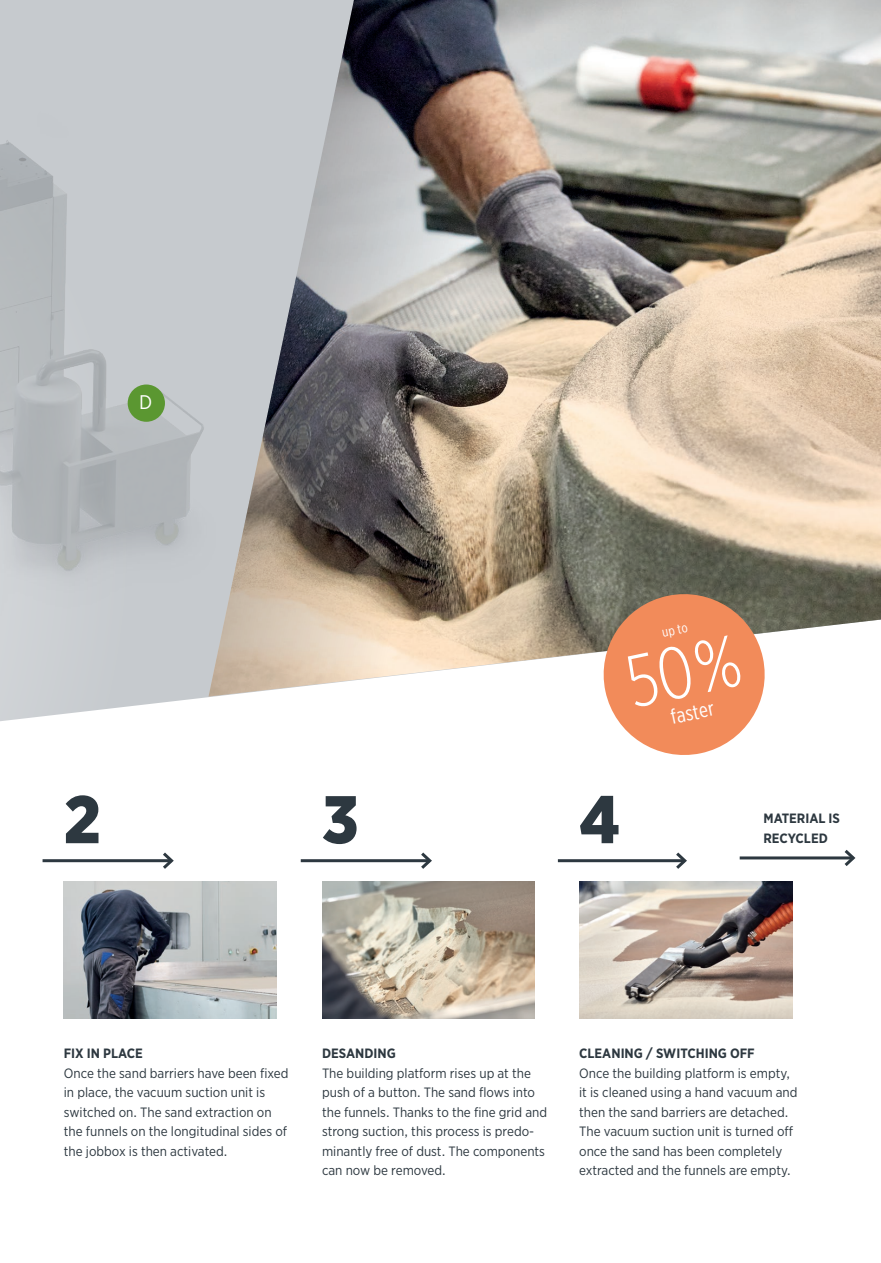
<style>
.page{position:relative;width:881px;height:1263px;background:#fff}
.page>*{position:absolute;margin:0;border:0;box-sizing:border-box;transform-origin:0 0}
.t1{font:900 67.2px "Gotham Narrow";color:#2d3840}
.t2{font:21px "Gotham X Narrow";color:#fff}
.t3{font:19.65px "Gotham Narrow";color:#fff}
.t4{font:13.5px/19.5px "Gotham Narrow";color:#2d3840}
.t5{font:700 13.5px/19.5px "Gotham Narrow";color:#2d3840}
.t6{font:13.5px "Gotham X Narrow";color:#fff}
</style>
<div class="page">
<img style="left:64px;top:881px;width:212px;height:137px">
<img style="left:579px;top:881px;width:213px;height:137px">
<img style="left:322px;top:881px;width:212px;height:137px">
<hr style="left:739px;top:856px;width:113px;height:3px;background:#2d3840">
<svg style="left:841px;top:850px;width:15px;height:16px"></svg>
<hr style="left:43px;top:859px;width:128px;height:3px;background:#2d3840">
<svg style="left:160px;top:852px;width:14px;height:17px"></svg>
<hr style="left:300px;top:859px;width:129px;height:3px;background:#2d3840">
<svg style="left:418px;top:852px;width:14px;height:17px"></svg>
<hr style="left:557px;top:859px;width:127px;height:3px;background:#2d3840">
<svg style="left:672px;top:852px;width:15px;height:17px"></svg>
<img style="left:366px;top:0;width:514px;height:679px">
<img style="left:0;top:0;width:366px;height:721px">
<div style="left:128px;top:384px;width:37px;height:38px;background:#5b9731;border-radius:50%"></div>
<svg style="left:596px;top:587px;width:175px;height:168px;background:#de9874"></svg>
<h3 class="t3" style="left:139px;top:390px;width:15px">D</h3>
<h1 class="t1" style="left:64px;top:775px;width:38px">2</h1>
<h1 class="t1" style="left:322px;top:775px;width:38px">3</h1>
<h1 class="t1" style="left:579px;top:775px;width:42px">4</h1>
<p class="t6" style="left:660px;top:625px;width:27px;rotate:-12deg">up to</p>
<h2 class="t2" style="left:668px;top:705px;width:46px;rotate:-12deg">faster</h2>
<p class="t5" style="left:763px;top:809px;width:78px">MATERIAL IS<br>RECYCLED</p>
<p class="t5" style="left:64px;top:1044px;width:80px">FIX IN PLACE</p>
<p class="t4" style="left:64px;top:1063px;width:226px">Once the sand barriers have been fixed in place, the vacuum suction unit is switched on. The sand extraction on the funnels on the longitudinal sides of the jobbox is then activated.</p>
<p class="t5" style="left:322px;top:1044px;width:75px">DESANDING</p>
<p class="t4" style="left:322px;top:1063px;width:226px">The building platform rises up at the push of a button. The sand flows into the funnels. Thanks to the fine grid and strong suction, this process is predo&shy;minantly free of dust. The components can now be removed.</p>
<p class="t5" style="left:579px;top:1044px;width:177px">CLEANING / SWITCHING OFF</p>
<p class="t4" style="left:579px;top:1063px;width:220px">Once the building platform is empty, it is cleaned using a hand vacuum and then the sand barriers are detached.<br>The vacuum suction unit is turned off once the sand has been completely extracted and the funnels are empty.</p>
</div>
